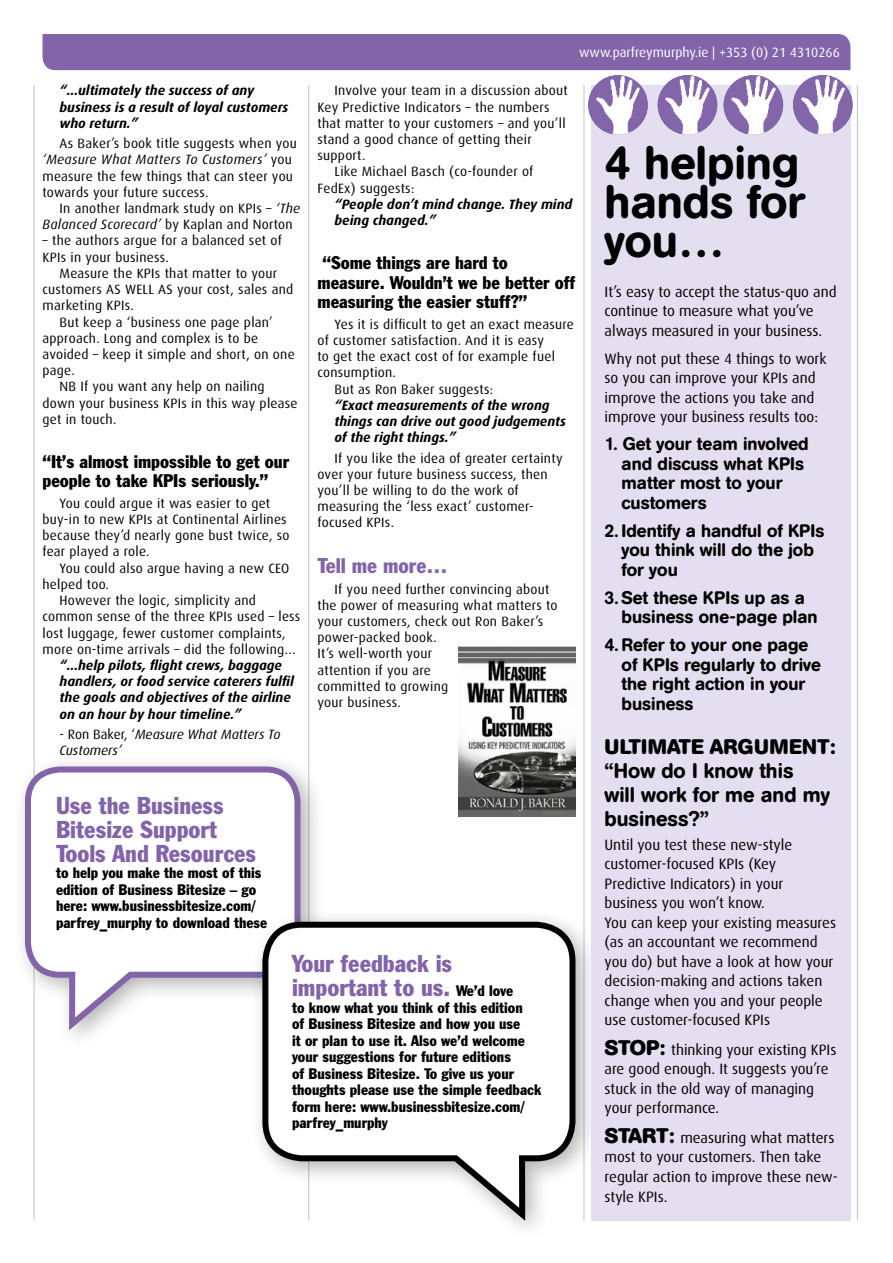
<style>
.page{position:relative;width:893px;height:1263px;background:#fff}
.page>*{position:absolute;margin:0;border:0;box-sizing:border-box;transform-origin:0 0}
.SUBHEAD2{font:500 46.5px/39px "AG Buch Rounded BQ";color:#000}
.SUBHEAD{font:condensed 24px/24px "Franklin Gothic BT";color:#8364a9}
.SUBHEAD2-2{font:500 21px/24px "AG Buch Rounded BQ";color:#000}
.SUBHEAD2-3{font:condensed 21px "Franklin Gothic BT";color:#8364a9}
.body2{font:500 18px/19.5px "AG Buch Rounded BQ";color:#000}
.SUBHEAD-SM{font:condensed 18px/19.5px "Franklin Gothic BT";color:#000}
.body2-2{font:15px/19.5px "Dax";color:#000}
.SUBHEAD-2{font:condensed 15px/16.5px "Franklin Gothic BT";color:#000}
.SUBHEAD2-4{font:15px/19.5px "Dax";color:#000}
.body2-3{font:13.5px/16.2px "Dax";letter-spacing:.02em;color:#000}
.QUOTE{font:italic 700 13.5px/16.2px "Dax";color:#000}
.QUOTE-2{font:italic 13.5px/16.2px "Dax";color:#000}
.t1{font:13.5px "Dax";color:#fff}
.s1{font-style:italic}
.s2{font-style:normal}
.s3{font-size:15px;color:#000}
.s4{font-weight:700}
.s5{font-family:"AG Buch Rounded BQ";font-weight:700;font-size:21px}
</style>
<div class="page">
<div style="left:43px;top:34px;width:807px;height:36px;background:#8364a9"></div>
<hr style="left:308px;top:85px;width:1px;height:1135px;background:#c6c6c6">
<hr style="left:583px;top:85px;width:1px;height:1135px;background:#c6c6c6">
<hr style="left:34px;top:85px;width:1px;height:1135px;background:#c6c6c6">
<hr style="left:857px;top:85px;width:1px;height:1135px;background:#c6c6c6">
<div style="left:12px;top:753px;width:313px;height:300px;background:#000;opacity:.3"></div>
<svg style="left:22px;top:763px;width:281px;height:274px"></svg>
<div style="left:249px;top:908px;width:351px;height:335px;background:#000;opacity:.3"></div>
<svg style="left:259px;top:919px;width:319px;height:308px"></svg>
<div style="left:592px;top:85px;width:259px;height:1135px;background:#e4dff0"></div>
<img style="left:588px;top:75px;width:60px;height:60px;border-radius:30px">
<img style="left:658px;top:75px;width:59px;height:60px;border-radius:30px">
<img style="left:724px;top:75px;width:59px;height:60px;border-radius:30px">
<img style="left:793px;top:75px;width:60px;height:60px;border-radius:30px">
<img style="left:458px;top:646px;width:117px;height:171px">
<p class="t1" style="left:579px;top:45px;width:262px">www.parfreymurphy.ie | +353 (0) 21 4310266</p>
<p class="QUOTE" style="left:60px;top:83px;width:230px">“…ultimately the success of any business is a result of loyal customers who return.”</p>
<p class="body2-3" style="left:43px;top:136px;width:256px;text-indent:17px">As Baker’s book title suggests when you <span class="s1">‘Measure What Matters To Customers’</span> you measure the few things that can steer you towards your future success.</p>
<p class="body2-3" style="left:43px;top:200px;width:259px;text-indent:17px">In another landmark study on KPIs – <span class="s1">‘The<br>Balanced Scorecard’</span> by Kaplan and Norton</p>
<p class="body2-3" style="left:43px;top:233px;width:241px">– the authors argue for a balanced set of<br>KPIs in your business.</p>
<p class="body2-3" style="left:43px;top:265px;width:252px;text-indent:17px">Measure the KPIs that matter to your customers AS WELL AS your cost, sales and marketing KPIs.</p>
<p class="body2-3" style="left:43px;top:314px;width:254px;text-indent:17px">But keep a ‘business one page plan’ approach. Long and complex is to be avoided – keep it simple and short, on one page.</p>
<p class="body2-3" style="left:43px;top:379px;width:256px;text-indent:17px">NB If you want any help on nailing down your business KPIs in this way please get in touch.</p>
<p class="SUBHEAD-SM" style="left:43px;top:451px;width:248px">“It’s almost impossible to get our people to take KPIs seriously.”</p>
<p class="body2-3" style="left:43px;top:495px;width:249px;text-indent:17px">You could argue it was easier to get buy-in to new KPIs at Continental Airlines because they’d nearly gone bust twice, so fear played a role.</p>
<p class="body2-3" style="left:43px;top:560px;width:248px;text-indent:17px">You could also argue having a new CEO helped too.</p>
<p class="body2-3" style="left:43px;top:592px;width:259px;text-indent:17px">However the logic, simplicity and common sense of the three KPIs used – less lost luggage, fewer customer complaints, more on-time arrivals – did the following…</p>
<p class="QUOTE" style="left:60px;top:657px;width:236px">“…help pilots, flight crews, baggage handlers, or food service caterers fulfil the goals and objectives of the airline on an hour by hour timeline.”</p>
<p class="QUOTE-2" style="left:60px;top:726px;width:222px"><span class="s2">- Ron Baker, ‘</span>Measure What Matters To<br>Customers’</p>
<p class="SUBHEAD" style="left:56px;top:792px;width:202px">Use the Business<br>Bitesize Support<br>Tools And Resources</p>
<p class="SUBHEAD-2" style="left:56px;top:864px;width:213px">to help you make the most of this edition of Business Bitesize – go here: www.businessbitesize.com/ parfrey_murphy to download these</p>
<p class="body2-3" style="left:317px;top:83px;width:252px;text-indent:17px">Involve your team in a discussion about Key Predictive Indicators – the numbers that matter to your customers – and you’ll stand a good chance of getting their support.</p>
<p class="body2-3" style="left:317px;top:164px;width:217px;text-indent:17px">Like Michael Basch (co-founder of<br>FedEx) suggests:</p>
<p class="QUOTE" style="left:334px;top:196px;width:239px">“People don’t mind change. They mind being changed.”</p>
<p class="SUBHEAD-SM" style="left:317px;top:253px;width:259px">“Some things are hard to<br>measure. Wouldn’t we be better off measuring the easier stuff?”</p>
<p class="body2-3" style="left:317px;top:316px;width:258px;text-indent:17px">Yes it is difficult to get an exact measure of customer satisfaction. And it is easy<br>to get the exact cost of for example fuel consumption.</p>
<p class="body2-3" style="left:334px;top:381px;width:160px">But as Ron Baker suggests:</p>
<p class="QUOTE" style="left:334px;top:397px;width:233px">“Exact measurements of the wrong things can drive out good judgements of the right things.”</p>
<p class="body2-3" style="left:317px;top:450px;width:247px;text-indent:17px">If you like the idea of greater certainty over your future business success, then you’ll be willing to do the work of measuring the ‘less exact’ customer&shy;focused KPIs.</p>
<p class="SUBHEAD2-3" style="left:317px;top:552px;width:131px">Tell me more…</p>
<p class="body2-3" style="left:317px;top:581px;width:242px;text-indent:17px">If you need further convincing about the power of measuring what matters to your customers, check out Ron Baker’s power-packed book.<br>It’s well-worth your<br>attention if you are<br>committed to growing<br>your business.</p>
<p class="SUBHEAD" style="left:292px;top:951px;width:223px">Your feedback is important to us. <span class="s3">We’d love</span></p>
<p class="SUBHEAD-2" style="left:292px;top:999px;width:251px">to know what you think of this edition<br>of Business Bitesize and how you use<br>it or plan to use it. Also we’d welcome your suggestions for future editions<br>of Business Bitesize. To give us your thoughts please use the simple feedback form here: www.businessbitesize.com/ parfrey_murphy</p>
<p class="SUBHEAD2" style="left:604px;top:144px;width:202px">4 helping hands for you…</p>
<p class="body2-2" style="left:604px;top:282px;width:234px">It’s easy to accept the status-quo and continue to measure what you’ve always measured in your business.</p>
<p class="body2-2" style="left:604px;top:349px;width:223px">Why not put these 4 things to work so you can improve your KPIs and improve the actions you take and improve your business results too:</p>
<p class="body2" style="left:621px;top:434px;width:189px;text-indent:-17px">1. Get your team involved and discuss what KPIs matter most to your customers</p>
<p class="body2" style="left:621px;top:521px;width:204px;text-indent:-17px">2. Identify a handful of KPIs you think will do the job for you</p>
<p class="body2" style="left:621px;top:588px;width:198px;text-indent:-17px">3.Set these KPIs up as a business one-page plan</p>
<p class="body2" style="left:621px;top:635px;width:201px;text-indent:-17px">4.Refer to your one page of KPIs regularly to drive the right action in your business</p>
<p class="SUBHEAD2-2" style="left:604px;top:735px;width:232px"><span class="s4">ULTIMATE ARGUMENT: </span>“How do I know this<br>will work for me and my business?”</p>
<p class="body2-2" style="left:604px;top:835px;width:189px">Until you test these new-style customer-focused KPIs (Key<br>Predictive Indicators) in your business you won’t know.</p>
<p class="body2-2" style="left:604px;top:913px;width:233px">You can keep your existing measures (as an accountant we recommend you do) but have a look at how your decision-making and actions taken change when you and your people use customer-focused KPIs</p>
<p class="SUBHEAD2-4" style="left:604px;top:1040px;width:233px"><span class="s5">STOP:</span> thinking your existing KPIs are good enough. It suggests you’re stuck in the old way of managing your performance.</p>
<p class="SUBHEAD2-4" style="left:604px;top:1128px;width:235px"><span class="s5">START:</span> measuring what matters most to your customers. Then take regular action to improve these new&shy;style KPIs.</p>
</div>
